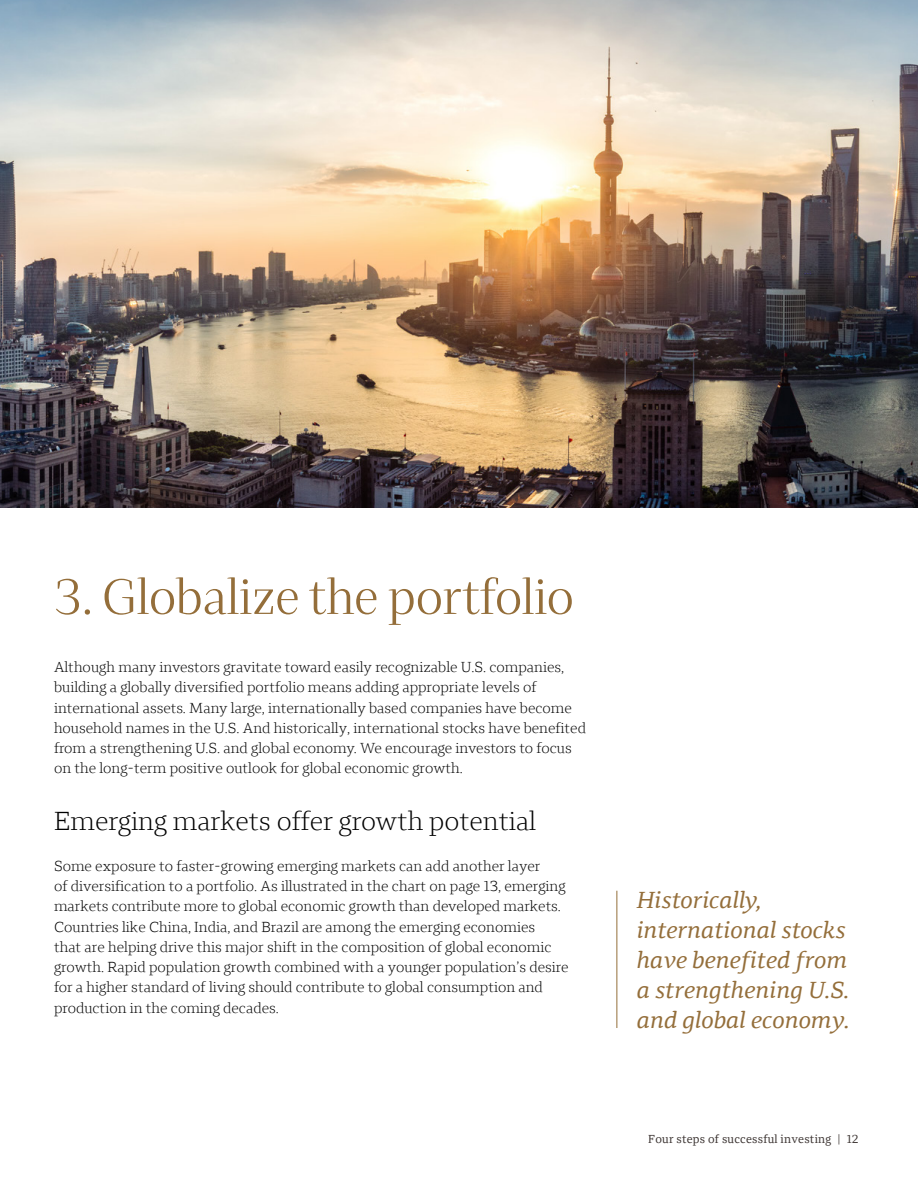
<style>
.page{position:relative;width:918px;height:1188px;background:#fff}
.page>*{position:absolute;margin:0;border:0;box-sizing:border-box;transform-origin:0 0}
.t1{font:51px "Wells Fargo Serif Display";color:#946e3a}
.t2{font:300 27px "Wells Fargo Serif";color:#000}
.t3{font:italic 24px/30px "Wells Fargo Serif";color:#946e3a}
.t4{font:300 15px/20.2px "Wells Fargo Serif";color:#000}
.t5{font:12px "Wells Fargo Serif";letter-spacing:.02em;color:#3b3331}
</style>
<div class="page">
<img style="left:0;top:0;width:918px;height:508px">
<hr style="left:616px;top:891px;width:1px;height:137px;background:#946e3a">
<h1 class="t1" style="left:54px;top:566px;width:521px">3. Globalize the portfolio</h1>
<p class="t4" style="left:54px;top:657px;width:534px">Although many investors gravitate toward easily recognizable U.S. companies, building a globally diversified portfolio means adding appropriate levels of international assets. Many large, internationally based companies have become household names in the U.S. And historically, international stocks have benefited from a strengthening U.S. and global economy. We encourage investors to focus on the long-term positive outlook for global economic growth.</p>
<h2 class="t2" style="left:54px;top:805px;width:484px">Emerging markets offer growth potential</h2>
<p class="t4" style="left:54px;top:855px;width:516px">Some exposure to faster-growing emerging markets can add another layer<br>of diversification to a portfolio. As illustrated in the chart on page 13, emerging markets contribute more to global economic growth than developed markets.<br>Countries like China, India, and Brazil are among the emerging economies<br>that are helping drive this major shift in the composition of global economic growth. Rapid population growth combined with a younger population’s desire for a higher standard of living should contribute to global consumption and production in the coming decades.</p>
<h3 class="t3" style="left:637px;top:885px;width:215px">Historically, international stocks have benefited from a strengthening U.S. and global economy.</h3>
<p class="t5" style="left:648px;top:1131px;width:212px">Four steps of successful investing | 12</p>
</div>
